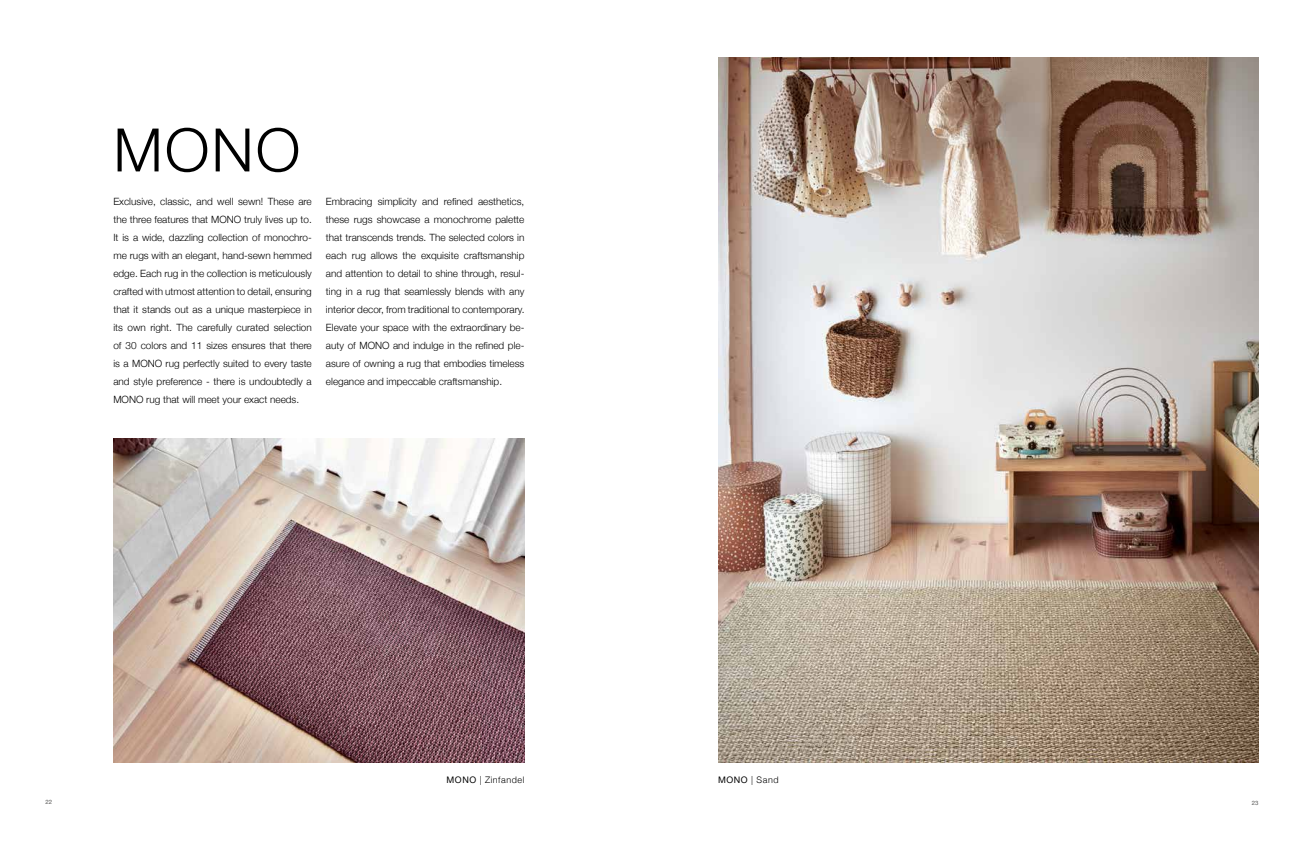
<style>
.page{position:relative;width:1304px;height:842px;background:#fff}
.page>*{position:absolute;margin:0;border:0;box-sizing:border-box;transform-origin:0 0}
.t1{font:300 60px "Helvetica Neue";color:#000}
.t2{font:300 10px/18px "Helvetica Neue";color:#000;text-align:justify}
.t3{font:300 9px "Helvetica Neue";letter-spacing:.06em;color:#000}
.t4{font:6px "Helvetica Neue";color:#575756}
.s1{font-weight:400}
</style>
<div class="page">
<img style="left:113px;top:439px;width:411px;height:323px">
<img style="left:718px;top:57px;width:541px;height:705px">
<h1 class="t1" style="left:113px;top:102px;width:188px">MONO</h1>
<p class="t2" style="left:113px;top:191px;width:200px">Exclusive, classic, and well sewn! These are the three features that MONO truly lives up to.<br>It is a wide, dazzling collection of monochro&shy;me rugs with an elegant, hand-sewn hemmed edge. Each rug in the collection is meticulously crafted with utmost attention to detail, ensuring that it stands out as a unique masterpiece in its own right. The carefully curated selection of 30 colors and 11 sizes ensures that there is a MONO rug perfectly suited to every taste and style preference - there is undoubtedly a MONO rug that will meet your exact needs.</p>
<p class="t2" style="left:326px;top:191px;width:200px">Embracing simplicity and refined aesthetics, these rugs showcase a monochrome palette that transcends trends. The selected colors in each rug allows the exquisite craftsmanship and attention to detail to shine through, resul&shy;ting in a rug that seamlessly blends with any interior decor, from traditional to contemporary.<br>Elevate your space with the extraordinary be&shy;auty of MONO and indulge in the refined ple&shy;asure of owning a rug that embodies timeless elegance and impeccable craftsmanship.</p>
<p class="t3" style="left:447px;top:772px;width:79px"><span class="s1">MONO</span> | Zinfandel</p>
<p class="t3" style="left:718px;top:772px;width:62px"><span class="s1">MONO</span> | Sand</p>
<p class="t4" style="left:45px;top:797px;width:8px">22</p>
<p class="t4" style="left:1252px;top:798px;width:8px">23</p>
</div>
